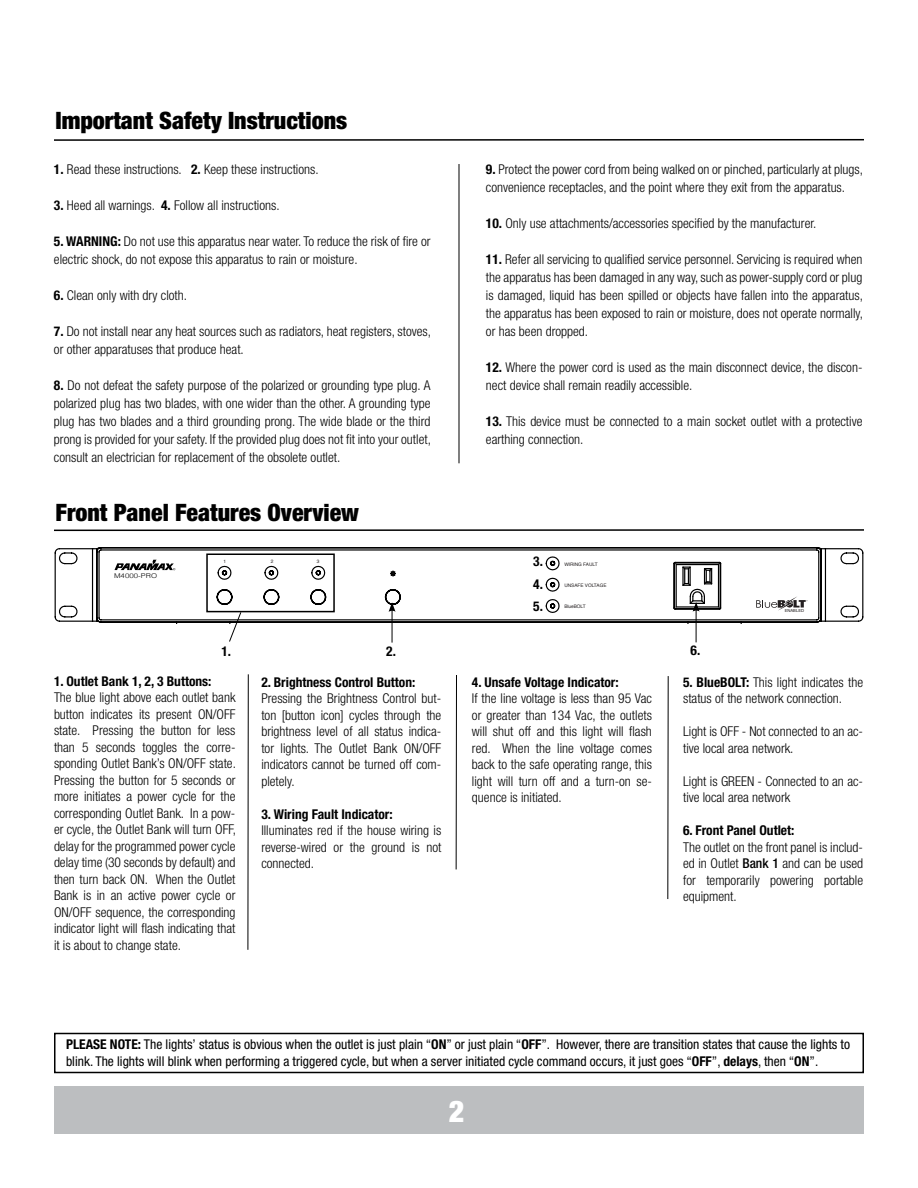
<style>
.page{position:relative;width:918px;height:1188px;background:#fff}
.page>*{position:absolute;margin:0;border:0;box-sizing:border-box;transform-origin:0 0}
.t1{font:900 condensed 30px "Helvetica Neue";color:#fff}
.t2{font:900 condensed 24px "Helvetica Neue";color:#000}
.t3{font:300 condensed 13.5px/16.5px "Helvetica Neue";color:#000}
.t4{font:condensed 13.5px/16.2px "Helvetica Neue";color:#000}
.t5{font:700 condensed 13.5px/22.5px "Helvetica Neue";color:#000;text-align:justify}
.t6{font:300 6.45px "Helvetica";letter-spacing:.01em;color:#000;scale:1.2 1}
.t7{font:4.8px "Helvetica";color:#231f20}
.t8{font:4.2px "Helvetica";color:#231f20}
.s1{font-weight:700}
.s2{font-weight:500}
</style>
<div class="page">
<div style="left:54px;top:1086px;width:810px;height:48px;background:#bcbec0"></div>
<hr style="left:54px;top:139px;width:810px;height:2px;background:#000">
<hr style="left:459px;top:164px;width:1px;height:299px;background:#000">
<hr style="left:54px;top:529px;width:810px;height:2px;background:#000">
<hr style="left:248px;top:674px;width:1px;height:276px;background:#000">
<hr style="left:456px;top:675px;width:1px;height:194px;background:#000">
<div style="left:54px;top:1033px;width:810px;height:40px;border:2px solid #000"></div>
<hr style="left:667px;top:676px;width:2px;height:223px;background:#000">
<svg style="left:54px;top:547px;width:810px;height:77px"></svg>
<svg style="left:115px;top:560px;width:60px;height:10px"></svg>
<svg style="left:390px;top:571px;width:6px;height:5px"></svg>
<svg style="left:756px;top:596px;width:52px;height:15px"></svg>
<div style="left:206px;top:554px;width:129px;height:58px;border:2px solid #000"></div>
<svg style="left:229px;top:611px;width:13px;height:31px"></svg>
<hr style="left:392px;top:609px;width:1px;height:34px;background:#000">
<svg style="left:389px;top:602px;width:7px;height:10px"></svg>
<hr style="left:696px;top:609px;width:1px;height:33px;background:#000">
<svg style="left:673px;top:561px;width:49px;height:51px"></svg>
<h2 class="t2" style="left:55px;top:106px;width:293px">Important Safety Instructions</h2>
<p class="t3" style="left:54px;top:161px;width:266px"><span class="s1">1.</span> Read these instructions. <span class="s1">2.</span> Keep these instructions.</p>
<p class="t3" style="left:54px;top:197px;width:227px"><span class="s1">3.</span> Heed all warnings. <span class="s1">4.</span> Follow all instructions.</p>
<p class="t3" style="left:54px;top:232px;width:378px;line-height:18px"><span class="s1">5. WARNING:</span> Do not use this apparatus near water. To reduce the risk of fire or electric shock, do not expose this apparatus to rain or moisture.</p>
<p class="t3" style="left:54px;top:287px;width:135px"><span class="s1">6.</span> Clean only with dry cloth.</p>
<p class="t3" style="left:54px;top:322px;width:379px;line-height:18px"><span class="s1">7.</span> Do not install near any heat sources such as radiators, heat registers, stoves, or other apparatuses that produce heat.</p>
<p class="t3" style="left:54px;top:376px;width:378px;line-height:18px;text-align:justify"><span class="s1">8.</span> Do not defeat the safety purpose of the polarized or grounding type plug. A polarized plug has two blades, with one wider than the other. A grounding type plug has two blades and a third grounding prong. The wide blade or the third prong is provided for your safety. If the provided plug does not fit into your outlet, consult an electrician for replacement of the obsolete outlet.</p>
<h2 class="t2" style="left:56px;top:497px;width:305px">Front Panel Features Overview</h2>
<p class="t6" style="left:114px;top:571px;width:37px">M4000-PRO</p>
<p class="t7" style="left:223px;top:558px;width:4px">1</p>
<p class="t7" style="left:271px;top:558px;width:4px">2</p>
<p class="t7" style="left:317px;top:558px;width:4px">3</p>
<p class="t5" style="left:221px;top:640px;width:11px">1.</p>
<p class="t5" style="left:386px;top:640px;width:11px">2.</p>
<p class="t5" style="left:54px;top:670px;width:159px">1. Outlet Bank 1, 2, 3 Buttons:</p>
<p class="t3" style="left:54px;top:689px;width:184px;text-align:justify">The blue light above each outlet bank button indicates its present ON/OFF state. Pressing the button for less than 5 seconds toggles the corre&shy;sponding Outlet Bank’s ON/OFF state.<br>Pressing the button for 5 seconds or more initiates a power cycle for the corresponding Outlet Bank. In a pow&shy;er cycle, the Outlet Bank will turn OFF, delay for the programmed power cycle delay time (30 seconds by default) and then turn back ON. When the Outlet Bank is in an active power cycle or ON/OFF sequence, the corresponding indicator light will flash indicating that it is about to change state.</p>
<p class="t5" style="left:261px;top:671px;width:156px">2. Brightness Control Button:</p>
<p class="t3" style="left:261px;top:690px;width:182px;text-align:justify">Pressing the Brightness Control but&shy;ton [button icon] cycles through the brightness level of all status indica&shy;tor lights. The Outlet Bank ON/OFF indicators cannot be turned off com&shy;pletely.</p>
<p class="t5" style="left:261px;top:802px;width:133px">3. Wiring Fault Indicator:</p>
<p class="t3" style="left:261px;top:822px;width:182px;text-align:justify">Illuminates red if the house wiring is reverse-wired or the ground is not connected.</p>
<p class="t3" style="left:486px;top:160px;width:378px;line-height:18px"><span class="s1">9.</span> Protect the power cord from being walked on or pinched, particularly at plugs, convenience receptacles, and the point where they exit from the apparatus.</p>
<p class="t3" style="left:486px;top:215px;width:332px"><span class="s1">10.</span> Only use attachments/accessories specified by the manufacturer.</p>
<p class="t3" style="left:486px;top:250px;width:379px;line-height:18px;text-align:justify"><span class="s1">11.</span> Refer all servicing to qualified service personnel. Servicing is required when the apparatus has been damaged in any way, such as power-supply cord or plug is damaged, liquid has been spilled or objects have fallen into the apparatus, the apparatus has been exposed to rain or moisture, does not operate normally, or has been dropped.</p>
<p class="t3" style="left:486px;top:358px;width:378px;line-height:18px"><span class="s1">12.</span> Where the power cord is used as the main disconnect device, the discon&shy;nect device shall remain readily accessible.</p>
<p class="t3" style="left:486px;top:412px;width:378px;line-height:18px"><span class="s1">13.</span> This device must be connected to a main socket outlet with a protective earthing connection.</p>
<p class="t5" style="left:533px;top:550px;width:11px">3.<br>4.<br>5.</p>
<p class="t7" style="left:564px;top:560px;width:35px">WIRING FAULT</p>
<p class="t7" style="left:564px;top:582px;width:44px">UNSAFE VOLTAGE</p>
<p class="t7" style="left:564px;top:603px;width:23px">BlueBOLT</p>
<p class="t5" style="left:472px;top:670px;width:148px">4. Unsafe Voltage Indicator:</p>
<p class="t3" style="left:472px;top:690px;width:182px;text-align:justify">If the line voltage is less than 95 Vac or greater than 134 Vac, the outlets will shut off and this light will flash red. When the line voltage comes back to the safe operating range, this light will turn off and a turn-on se&shy;quence is initiated.</p>
<p class="t5" style="left:691px;top:639px;width:11px">6.</p>
<p class="t8" style="left:785px;top:607px;width:21px">ENABLED</p>
<p class="t3" style="left:683px;top:674px;width:182px"><span class="s1">5. BlueBOLT:</span> This light indicates the status of the network connection.</p>
<p class="t3" style="left:683px;top:723px;width:182px">Light is OFF - Not connected to an ac&shy;tive local area network.</p>
<p class="t3" style="left:683px;top:773px;width:182px">Light is GREEN - Connected to an ac&shy;tive local area network</p>
<p class="t5" style="left:683px;top:819px;width:113px">6. Front Panel Outlet:</p>
<p class="t3" style="left:683px;top:839px;width:182px;text-align:justify">The outlet on the front panel is includ&shy;ed in Outlet <span class="s2">Bank 1</span> and can be used for temporarily powering portable equipment.</p>
<p class="t4" style="left:66px;top:1036px;width:786px"><span class="s1">PLEASE NOTE:</span> The lights’ status is obvious when the outlet is just plain “<span class="s1">ON</span>” or just plain “<span class="s1">OFF</span>”. However, there are transition states that cause the lights to blink. The lights will blink when performing a triggered cycle, but when a server initiated cycle command occurs, it just goes “<span class="s1">OFF</span>”, <span class="s1">delays</span>, then “<span class="s1">ON</span>”.</p>
<h1 class="t1" style="left:449px;top:1093px;width:17px">2</h1>
</div>
